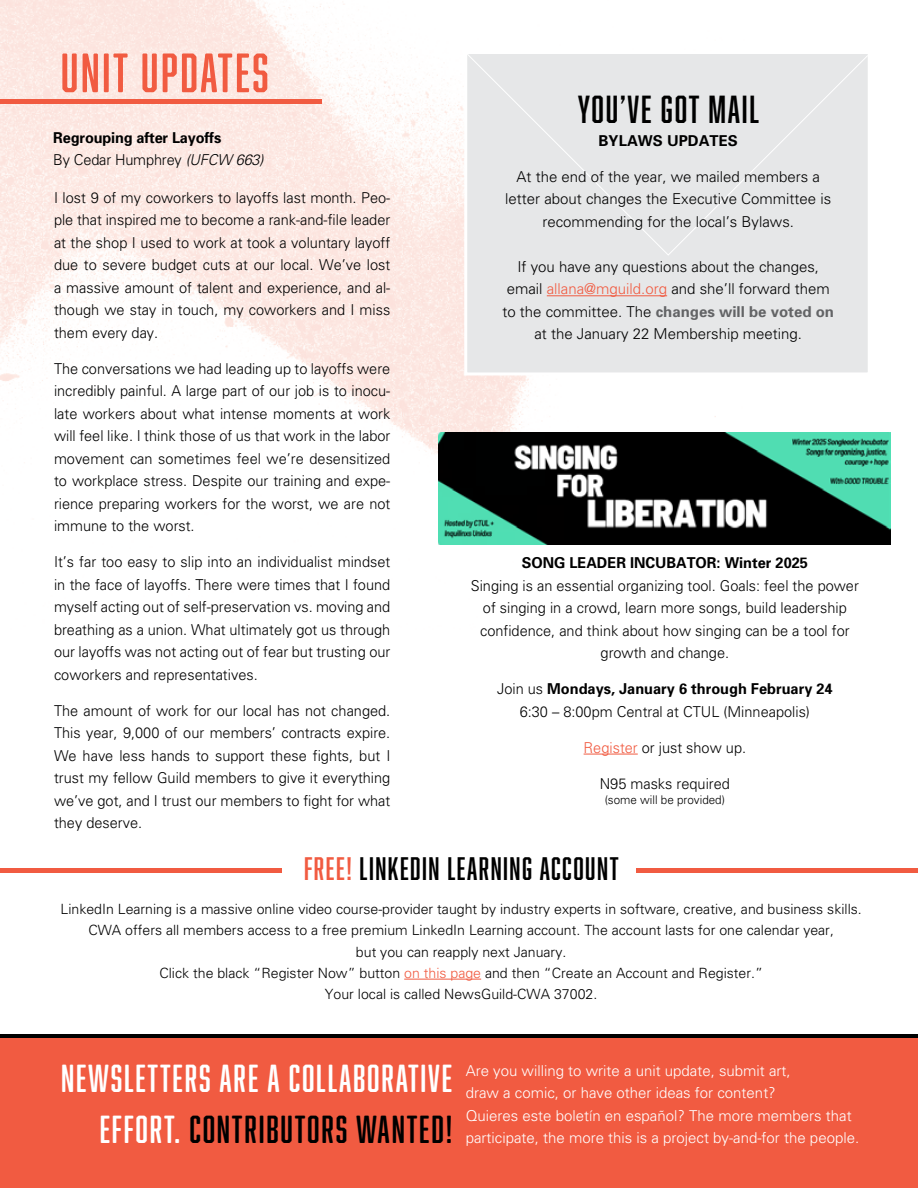
<style>
.page{position:relative;width:918px;height:1188px;background:#fff}
.page>*{position:absolute;margin:0;border:0;box-sizing:border-box;transform-origin:0 0}
.t1{font:51px "Abolition Soft";letter-spacing:.05em;color:#f15b41}
.t2{font:36px/51px "Abolition Soft";letter-spacing:.05em;color:#fff;text-align:right}
.t3{font:36px "Abolition";letter-spacing:.05em;color:#000}
.t4{font:30px "Abolition";letter-spacing:.05em;color:#000}
.t5{font:300 15px/22.5px "Univers";color:#000;text-align:justify}
.t6{font:300 15px/22.5px "Univers";color:#fff}
.t7{font:700 15px/22.5px "Univers";color:#000}
.t8{font:300 14.1px/21.1px "Univers";color:#000;text-align:center}
.t9{font:300 12px "Univers";color:#000}
.s1{font-weight:300}
.s2{font-weight:300;font-style:italic}
.s3{color:#f15b41}
.s4{font-weight:700;color:#636466}
.s5{font-weight:700}
.s6{color:#000}
</style>
<div class="page">
<img style="left:0;top:0;width:745px;height:545px">
<div style="left:464px;top:51px;width:407px;height:324px;background:#e6e7e8;border:3px solid #fff"></div>
<hr style="left:404px;top:979px;width:77px;height:1px;background:#f15b41">
<hr style="left:584px;top:754px;width:54px;height:1px;background:#f15b41">
<div style="left:0;top:99px;width:322px;height:5px;background:#f15b41"></div>
<svg style="left:466px;top:53px;width:403px;height:203px"></svg>
<img style="left:439px;top:432px;width:452px;height:112px">
<hr style="left:547px;top:295px;width:120px;height:1px;background:#f15b41">
<div style="left:0;top:868px;width:281px;height:5px;background:#f15b41"></div>
<div style="left:637px;top:868px;width:281px;height:5px;background:#f15b41"></div>
<div style="left:0;top:1034px;width:918px;height:5px;background:#000"></div>
<div style="left:0;top:1039px;width:918px;height:149px;background:#f15b41"></div>
<h1 class="t1" style="left:61px;top:43px;width:209px">UNIT UPDATES</h1>
<p class="t7" style="left:53px;top:126px;width:212px">Regrouping after Layoffs<br><span class="s1">By Cedar Humphrey</span> <span class="s2">(UFCW 663)</span></p>
<p class="t5" style="left:54px;top:186px;width:338px">I lost 9 of my coworkers to layoffs last month. Peo&shy;ple that inspired me to become a rank-and-file leader at the shop I used to work at took a voluntary layoff due to severe budget cuts at our local. We’ve lost a massive amount of talent and experience, and al&shy;though we stay in touch, my coworkers and I miss them every day.</p>
<p class="t5" style="left:54px;top:357px;width:338px">The conversations we had leading up to layoffs were incredibly painful. A large part of our job is to inocu&shy;late workers about what intense moments at work will feel like. I think those of us that work in the labor movement can sometimes feel we’re desensitized to workplace stress. Despite our training and expe&shy;rience preparing workers for the worst, we are not immune to the worst.</p>
<p class="t5" style="left:54px;top:550px;width:338px">It’s far too easy to slip into an individualist mindset in the face of layoffs. There were times that I found myself acting out of self-preservation vs. moving and breathing as a union. What ultimately got us through our layoffs was not acting out of fear but trusting our coworkers and representatives.</p>
<p class="t5" style="left:54px;top:699px;width:338px">The amount of work for our local has not changed.<br>This year, 9,000 of our members’ contracts expire.<br>We have less hands to support these fights, but I trust my fellow Guild members to give it everything we’ve got, and I trust our members to fight for what they deserve.</p>
<h2 class="t3" style="left:578px;top:89px;width:183px">YOU’VE GOT MAIL</h2>
<p class="t7" style="left:599px;top:129px;width:141px">BYLAWS UPDATES</p>
<p class="t5" style="left:505px;top:165px;width:327px;text-align:center">At the end of the year, we mailed members a letter about changes the Executive Committee is recommending for the local’s Bylaws.</p>
<p class="t5" style="left:502px;top:255px;width:333px;text-align:center">If you have any questions about the changes, email <span class="s3">allana@mguild.org</span> and she’ll forward them to the committee. The <span class="s4">changes will be voted on </span>at the January 22 Membership meeting.</p>
<p class="t7" style="left:522px;top:551px;width:288px">SONG LEADER INCUBATOR: Winter 2025</p>
<p class="t5" style="left:471px;top:574px;width:390px;text-align:center">Singing is an essential organizing tool. Goals: feel the power of singing in a crowd, learn more songs, build leadership confidence, and think about how singing can be a tool for growth and change.</p>
<p class="t5" style="left:497px;top:677px;width:337px;text-align:center">Join us <span class="s5">Mondays, January 6 through February 24<br></span>6:30 – 8:00pm Central at CTUL (Minneapolis)</p>
<p class="t5" style="left:584px;top:736px;width:164px"><span class="s3">Register</span> or just show up.</p>
<p class="t5" style="left:600px;top:772px;width:132px">N95 masks required</p>
<p class="t9" style="left:605px;top:792px;width:122px">(some will be provided)</p>
<h3 class="t4" style="left:304px;top:851px;width:316px"><span class="s3">FREE!</span> LINKEDIN LEARNING ACCOUNT</h3>
<p class="t8" style="left:61px;top:898px;width:803px">LinkedIn Learning is a massive online video course-provider taught by industry experts in software, creative, and business skills.<br>CWA offers all members access to a free premium LinkedIn Learning account. The account lasts for one calendar year,<br>but you can reapply next January.<br>Click the black “Register Now” button <span class="s3">on this page</span> and then “Create an Account and Register.”<br>Your local is called NewsGuild-CWA 37002.</p>
<h2 class="t2" style="left:61px;top:1052px;width:393px">NEWSLETTERS ARE A COLLABORATIVE<br>EFFORT. <span class="s6">CONTRIBUTORS WANTED!</span></h2>
<p class="t6" style="left:466px;top:1059px;width:395px">Are you willing to write a unit update, submit art,<br>draw a comic, or have other ideas for content?<br>Quieres este boletín en español? The more members that participate, the more this is a project by-and-for the people.</p>
</div>
